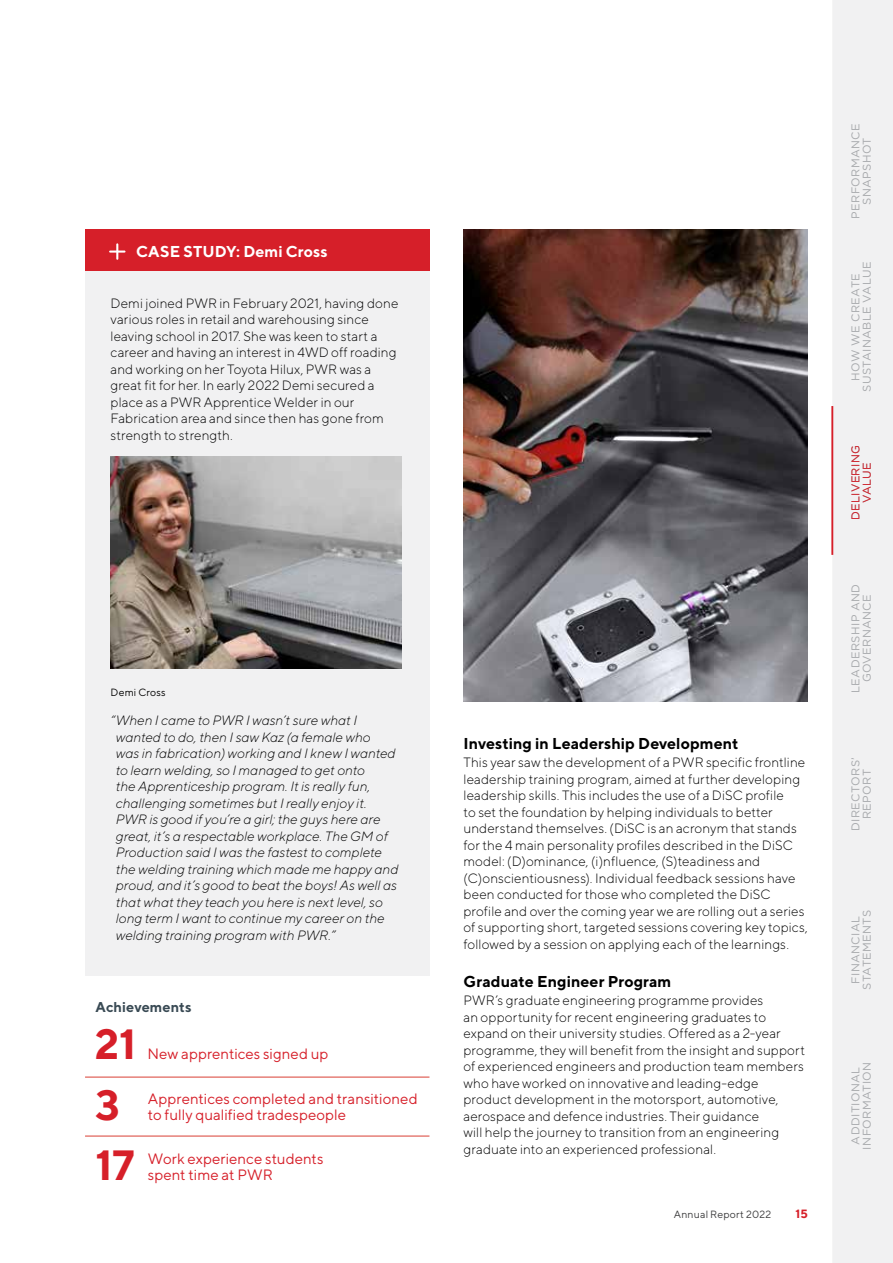
<style>
.page{position:relative;width:893px;height:1263px;background:#fff}
.page>*{position:absolute;margin:0;border:0;box-sizing:border-box;transform-origin:0 0}
.t1{font:700 42.3px "TT Norms";color:#d61f29}
.t2{font:700 15.75px "TT Norms";letter-spacing:.005em;color:#000}
.t3{font:700 15.75px "TT Norms";letter-spacing:.01em;color:#fff}
.t4{font:15px/16.5px "TT Norms";color:#d61f29}
.t5{font:700 14.25px "TT Norms";letter-spacing:.005em;color:#394a54}
.t6{font:300 13.5px/16.5px "TT Norms";letter-spacing:.005em;color:#000}
.t7{font:italic 300 13.5px/16.5px "TT Norms";color:#000}
.t8{font:700 12px "TT Norms";color:#d61f29}
.t9{font:11.25px/11.2px "Gotham";letter-spacing:.03em;color:#a7a9ac;text-align:center}
.t10{font:11.25px/11.2px "Gotham";letter-spacing:.03em;color:#d61f29;text-align:center}
.t11{font:10.5px "TT Norms";letter-spacing:.02em;color:#3c3c3d}
.t12{font:10.5px "TT Norms";letter-spacing:.015em;color:#000}
</style>
<div class="page">
<div style="left:833px;top:0;width:60px;height:1263px;background:#f1f1f2"></div>
<div style="left:85px;top:230px;width:344px;height:746px;background:#f1f1f2"></div>
<img style="left:111px;top:456px;width:290px;height:212px">
<div style="left:85px;top:230px;width:344px;height:41px;background:#d61f29"></div>
<svg style="left:110px;top:244px;width:15px;height:15px"></svg>
<img style="left:463px;top:230px;width:345px;height:472px">
<hr style="left:85px;top:1077px;width:344px;height:1px;background:#da3f34">
<hr style="left:85px;top:1136px;width:344px;height:1px;background:#da3f34">
<hr style="left:831px;top:406px;width:2px;height:149px;background:#d61f29">
<p class="t3" style="left:136px;top:242px;width:193px">CASE STUDY: Demi Cross</p>
<p class="t6" style="left:111px;top:295px;width:289px">Demi joined PWR in February 2021, having done various roles in retail and warehousing since leaving school in 2017. She was keen to start a career and having an interest in 4WD off roading and working on her Toyota Hilux, PWR was a great fit for her. In early 2022 Demi secured a place as a PWR Apprentice Welder in our Fabrication area and since then has gone from strength to strength.</p>
<p class="t12" style="left:111px;top:686px;width:57px">Demi Cross</p>
<p class="t7" style="left:116px;top:712px;width:284px;text-indent:-5px">“When I came to PWR I wasn’t sure what I wanted to do, then I saw Kaz (a female who<br>was in fabrication) working and I knew I wanted to learn welding, so I managed to get onto<br>the Apprenticeship program. It is really fun, challenging sometimes but I really enjoy it.<br>PWR is good if you’re a girl; the guys here are great, it’s a respectable workplace. The GM of Production said I was the fastest to complete the welding training which made me happy and proud, and it’s good to beat the boys! As well as that what they teach you here is next level, so long term I want to continue my career on the welding training program with PWR.”</p>
<p class="t5" style="left:96px;top:998px;width:98px">Achievements</p>
<h1 class="t1" style="left:95px;top:1017px;width:43px">21</h1>
<p class="t4" style="left:147px;top:1045px;width:183px">New apprentices signed up</p>
<h1 class="t1" style="left:96px;top:1079px;width:26px">3</h1>
<p class="t4" style="left:148px;top:1090px;width:271px">Apprentices completed and transitioned to fully qualified tradespeople</p>
<h1 class="t1" style="left:96px;top:1139px;width:41px">17</h1>
<p class="t4" style="left:148px;top:1150px;width:177px">Work experience students spent time at PWR</p>
<p class="t2" style="left:463px;top:733px;width:277px">Investing in Leadership Development</p>
<p class="t6" style="left:463px;top:754px;width:346px">This year saw the development of a PWR specific frontline leadership training program, aimed at further developing leadership skills. This includes the use of a DiSC profile<br>to set the foundation by helping individuals to better understand themselves. (DiSC is an acronym that stands for the 4 main personality profiles described in the DiSC model: (D)ominance, (i)nfluence, (S)teadiness and (C)onscientiousness). Individual feedback sessions have been conducted for those who completed the DiSC profile and over the coming year we are rolling out a series of supporting short, targeted sessions covering key topics, followed by a session on applying each of the learnings.</p>
<p class="t2" style="left:463px;top:971px;width:209px">Graduate Engineer Program</p>
<p class="t6" style="left:463px;top:992px;width:343px">PWR’s graduate engineering programme provides<br>an opportunity for recent engineering graduates to expand on their university studies. Offered as a 2-year programme, they will benefit from the insight and support of experienced engineers and production team members who have worked on innovative and leading-edge product development in the motorsport, automotive, aerospace and defence industries. Their guidance<br>will help the journey to transition from an engineering graduate into an experienced professional.</p>
<p class="t11" style="left:674px;top:1208px;width:99px">Annual Report 2022</p>
<p class="t8" style="left:795px;top:1206px;width:14px">15</p>
<p class="t9" style="left:850px;top:219px;width:97px;rotate:-90deg">PERFORMANCE<br>SNAPSHOT</p>
<p class="t9" style="left:850px;top:392px;width:132px;rotate:-90deg">HOW WE CREATE<br>SUSTAINABLE VALUE</p>
<p class="t10" style="left:850px;top:520px;width:76px;rotate:-90deg">DELIVERING<br>VALUE</p>
<p class="t9" style="left:850px;top:693px;width:111px;rotate:-90deg">LEADERSHIP AND<br>GOVERNANCE</p>
<p class="t9" style="left:850px;top:831px;width:75px;rotate:-90deg">DIRECTORS’<br>REPORT</p>
<p class="t9" style="left:850px;top:990px;width:81px;rotate:-90deg">FINANCIAL<br>STATEMENTS</p>
<p class="t9" style="left:850px;top:1149px;width:89px;rotate:-90deg">ADDITIONAL<br>INFORMATION</p>
</div>
